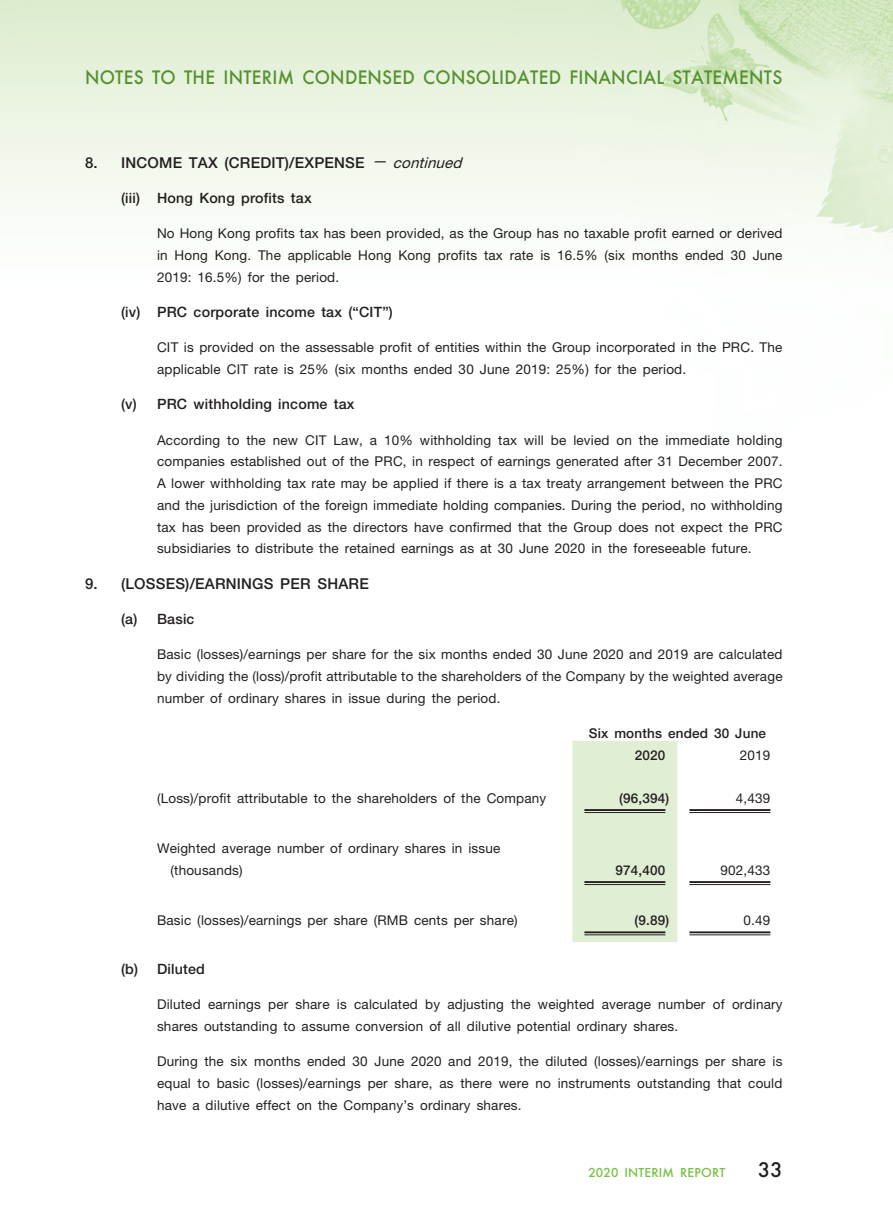
<style>
.page{position:relative;width:893px;height:1212px;background:#fff}
.page>*{position:absolute;margin:0;border:0;box-sizing:border-box;transform-origin:0 0}
.t1{font:500 19.5px "Futura";color:#231f20}
.t2{font:500 18px "Futura";letter-spacing:.015em;color:#559130;scale:.95 1}
._03_H1{font:500 15px "Helvetica Neue LT Std";letter-spacing:.015em;color:#231f20}
._04___H2{font:500 14.25px "Helvetica Neue LT Std";letter-spacing:.015em;color:#231f20}
._13_____P4{font:13.5px/21.8px "Helvetica Neue LT Std";letter-spacing:.015em;color:#231f20;text-align:justify}
._12___P2{font:13.5px/21.8px "Helvetica Neue LT Std";letter-spacing:.015em;color:#231f20}
._12___P2-2{font:500 13.5px "Helvetica Neue LT Std";letter-spacing:.015em;color:#231f20}
.t3{font:500 12px "Futura";letter-spacing:.015em;color:#76c043}
.s1{font-weight:400;font-style:italic}
</style>
<div class="page">
<img style="left:0;top:0;width:893px;height:942px">
<div style="left:572px;top:741px;width:105px;height:201px;background:#e0eed4"></div>
<hr style="left:584px;top:809px;width:81px;height:2px;background:#231f20">
<hr style="left:584px;top:812px;width:81px;height:1px;background:#231f20">
<hr style="left:689px;top:809px;width:81px;height:2px;background:#231f20">
<hr style="left:689px;top:812px;width:81px;height:1px;background:#231f20">
<hr style="left:584px;top:881px;width:81px;height:2px;background:#231f20">
<hr style="left:584px;top:884px;width:81px;height:1px;background:#231f20">
<hr style="left:689px;top:881px;width:81px;height:2px;background:#231f20">
<hr style="left:689px;top:884px;width:81px;height:1px;background:#231f20">
<hr style="left:584px;top:931px;width:81px;height:2px;background:#231f20">
<hr style="left:584px;top:934px;width:81px;height:1px;background:#231f20">
<hr style="left:689px;top:931px;width:81px;height:2px;background:#231f20">
<hr style="left:689px;top:934px;width:81px;height:1px;background:#231f20">
<h2 class="t2" style="left:85px;top:65px;width:735px">NOTES TO THE INTERIM CONDENSED CONSOLIDATED FINANCIAL STATEMENTS</h2>
<p class="_03_H1" style="left:85px;top:153px;width:382px">8. INCOME TAX (CREDIT)/EXPENSE <span class="s1">— continued</span></p>
<p class="_04___H2" style="left:121px;top:189px;width:192px">(iii) Hong Kong profits tax</p>
<p class="_13_____P4" style="left:157px;top:222px;width:627px">No Hong Kong profits tax has been provided, as the Group has no taxable profit earned or derived in Hong Kong. The applicable Hong Kong profits tax rate is 16.5% (six months ended 30 June 2019: 16.5%) for the period.</p>
<p class="_04___H2" style="left:121px;top:303px;width:273px">(iv) PRC corporate income tax (“CIT”)</p>
<p class="_13_____P4" style="left:157px;top:336px;width:627px">CIT is provided on the assessable profit of entities within the Group incorporated in the PRC. The applicable CIT rate is 25% (six months ended 30 June 2019: 25%) for the period.</p>
<p class="_04___H2" style="left:121px;top:396px;width:235px">(v) PRC withholding income tax</p>
<p class="_13_____P4" style="left:157px;top:429px;width:627px">According to the new CIT Law, a 10% withholding tax will be levied on the immediate holding companies established out of the PRC, in respect of earnings generated after 31 December 2007.<br>A lower withholding tax rate may be applied if there is a tax treaty arrangement between the PRC and the jurisdiction of the foreign immediate holding companies. During the period, no withholding tax has been provided as the directors have confirmed that the Group does not expect the PRC subsidiaries to distribute the retained earnings as at 30 June 2020 in the foreseeable future.</p>
<p class="_03_H1" style="left:85px;top:574px;width:285px">9. (LOSSES)/EARNINGS PER SHARE</p>
<p class="_04___H2" style="left:121px;top:610px;width:75px">(a) Basic</p>
<p class="_13_____P4" style="left:157px;top:643px;width:627px">Basic (losses)/earnings per share for the six months ended 30 June 2020 and 2019 are calculated by dividing the (loss)/profit attributable to the shareholders of the Company by the weighted average number of ordinary shares in issue during the period.</p>
<p class="_12___P2-2" style="left:589px;top:725px;width:179px">Six months ended 30 June</p>
<p class="_12___P2-2" style="left:635px;top:747px;width:32px">2020</p>
<p class="_12___P2" style="left:740px;top:744px;width:32px">2019</p>
<p class="_12___P2" style="left:157px;top:787px;width:391px">(Loss)/profit attributable to the shareholders of the Company</p>
<p class="_12___P2-2" style="left:619px;top:790px;width:52px">(96,394)</p>
<p class="_12___P2" style="left:736px;top:787px;width:36px">4,439</p>
<p class="_12___P2" style="left:171px;top:837px;width:331px;text-indent:-14px">Weighted average number of ordinary shares in issue (thousands)</p>
<p class="_12___P2-2" style="left:615px;top:862px;width:51px">974,400</p>
<p class="_12___P2" style="left:720px;top:859px;width:51px">902,433</p>
<p class="_12___P2" style="left:157px;top:909px;width:362px">Basic (losses)/earnings per share (RMB cents per share)</p>
<p class="_12___P2-2" style="left:634px;top:912px;width:36px">(9.89)</p>
<p class="_12___P2" style="left:744px;top:909px;width:28px">0.49</p>
<p class="_04___H2" style="left:121px;top:960px;width:85px">(b) Diluted</p>
<p class="_13_____P4" style="left:157px;top:993px;width:627px">Diluted earnings per share is calculated by adjusting the weighted average number of ordinary shares outstanding to assume conversion of all dilutive potential ordinary shares.</p>
<p class="_13_____P4" style="left:157px;top:1050px;width:627px">During the six months ended 30 June 2020 and 2019, the diluted (losses)/earnings per share is equal to basic (losses)/earnings per share, as there were no instruments outstanding that could have a dilutive effect on the Company’s ordinary shares.</p>
<p class="t3" style="left:588px;top:1164px;width:138px">2020 INTERIM REPORT</p>
<h1 class="t1" style="left:758px;top:1156px;width:26px">33</h1>
</div>
